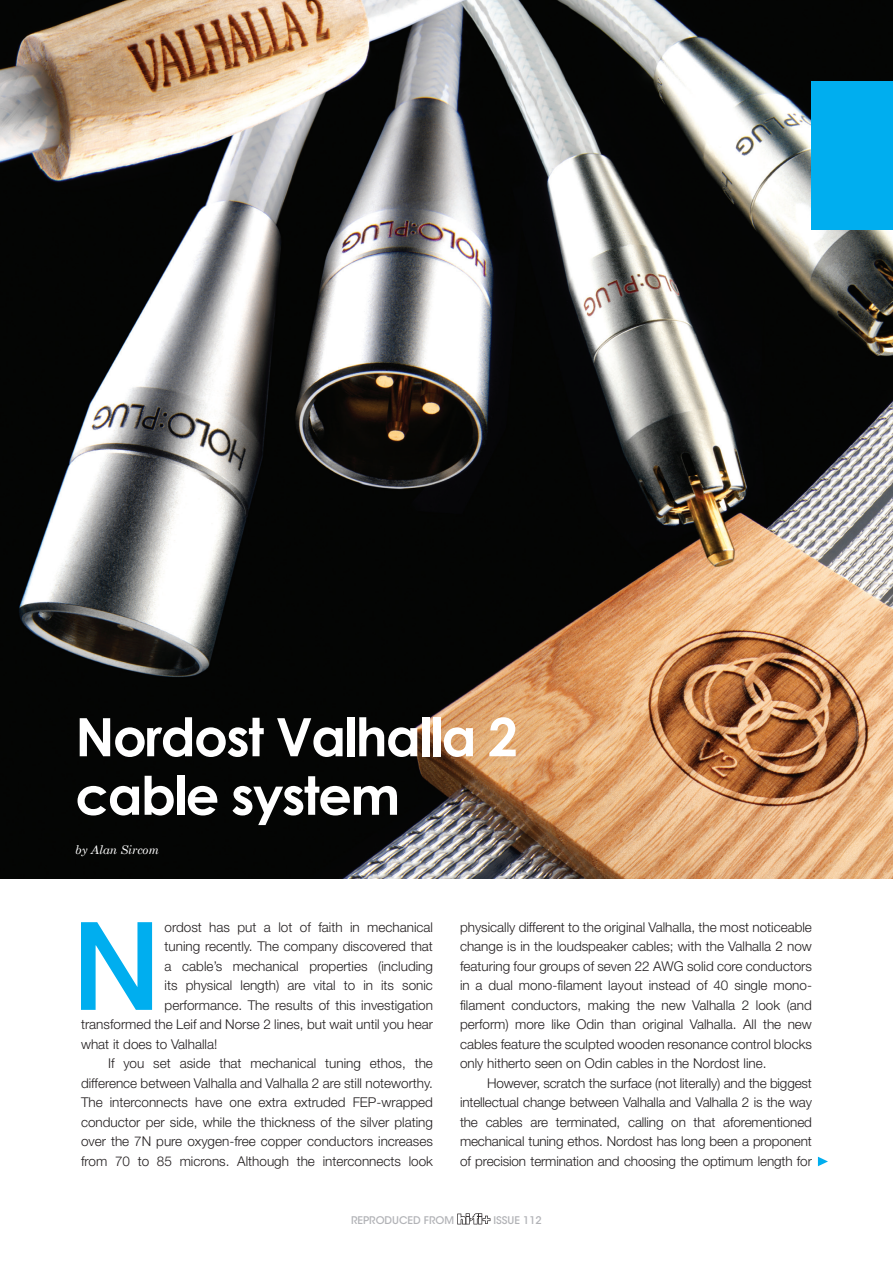
<style>
.page{position:relative;width:893px;height:1263px;background:#fff}
.page>*{position:absolute;margin:0;border:0;box-sizing:border-box;transform-origin:0 0}
.t1{font:500 122.7px "Helvetica Neue LT Std";color:#00aeef}
.t2{font:700 52.95px/58.5px "Century Gothic";color:#fff}
.t3{font:300 13.5px/19.5px "Helvetica Neue LT Std";color:#231f20;text-align:justify}
.t4{font:italic 12px "Century Schoolbook";letter-spacing:-.01em;color:#fff}
.t5{font:500 10.5px "ITC Avant Garde Std";color:#b2b3b7}
</style>
<div class="page">
<svg style="left:457px;top:1213px;width:33px;height:11px"></svg>
<img style="left:0;top:0;width:893px;height:878px">
<svg style="left:818px;top:1157px;width:10px;height:9px"></svg>
<div style="left:812px;top:81px;width:81px;height:149px;background:#00aeef"></div>
<h2 class="t2" style="left:75px;top:706px;width:444px">Nordost Valhalla 2 cable system</h2>
<p class="t4" style="left:75px;top:842px;width:85px">by Alan Sircom</p>
<h1 class="t1" style="left:72px;top:893px;width:90px">N</h1>
<p class="t3" style="left:165px;top:917px;width:270px">ordost has put a lot of faith in mechanical</p>
<p class="t3" style="left:165px;top:936px;width:270px">tuning recently. The company discovered that</p>
<p class="t3" style="left:165px;top:956px;width:270px">a cable’s mechanical properties (including</p>
<p class="t3" style="left:165px;top:975px;width:270px">its physical length) are vital to in its sonic</p>
<p class="t3" style="left:165px;top:995px;width:270px">performance. The results of this investigation</p>
<p class="t3" style="left:81px;top:1014px;width:354px">transformed the Leif and Norse 2 lines, but wait until you hear</p>
<p class="t3" style="left:81px;top:1034px;width:138px">what it does to Valhalla!</p>
<p class="t3" style="left:108px;top:1053px;width:326px">If you set aside that mechanical tuning ethos, the</p>
<p class="t3" style="left:81px;top:1073px;width:353px">difference between Valhalla and Valhalla 2 are still noteworthy.</p>
<p class="t3" style="left:81px;top:1092px;width:353px">The interconnects have one extra extruded FEP-wrapped</p>
<p class="t3" style="left:81px;top:1112px;width:353px">conductor per side, while the thickness of the silver plating</p>
<p class="t3" style="left:81px;top:1131px;width:353px">over the 7N pure oxygen-free copper conductors increases</p>
<p class="t3" style="left:81px;top:1151px;width:353px">from 70 to 85 microns. Although the interconnects look</p>
<p class="t3" style="left:460px;top:917px;width:353px">physically different to the original Valhalla, the most noticeable change is in the loudspeaker cables; with the Valhalla 2 now featuring four groups of seven 22 AWG solid core conductors in a dual mono-filament layout instead of 40 single mono&shy;filament conductors, making the new Valhalla 2 look (and perform) more like Odin than original Valhalla. All the new cables feature the sculpted wooden resonance control blocks only hitherto seen on Odin cables in the Nordost line.</p>
<p class="t3" style="left:460px;top:1073px;width:353px;text-indent:27px">However, scratch the surface (not literally) and the biggest intellectual change between Valhalla and Valhalla 2 is the way the cables are terminated, calling on that aforementioned mechanical tuning ethos. Nordost has long been a proponent of precision termination and choosing the optimum length for</p>
<p class="t5" style="left:351px;top:1214px;width:104px">REPRODUCED FROM</p>
<p class="t5" style="left:493px;top:1214px;width:50px">ISSUE 112</p>
</div>
